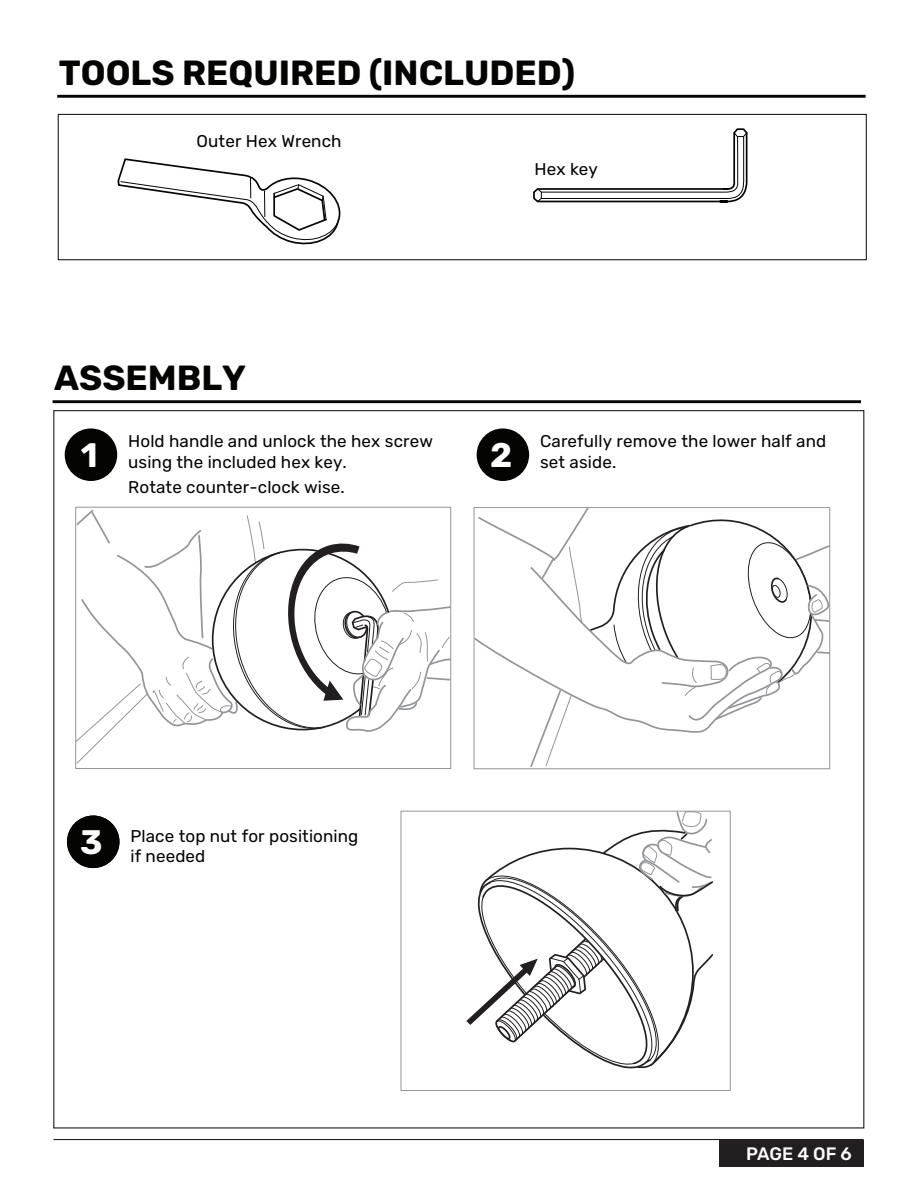
<style>
.page{position:relative;width:918px;height:1188px;background:#fff}
.page>*{position:absolute;margin:0;border:0;box-sizing:border-box;transform-origin:0 0}
.t1{font:700 34.95px "Rubik";color:#040503}
.t2{font:700 34.05px "Rubik";color:#fff}
.t3{font:500 18px "Rubik";letter-spacing:-.005em;color:#fff}
.t4{font:16.95px/20.4px "Rubik";letter-spacing:.005em;color:#040503}
</style>
<div class="page">
<div style="left:719px;top:1140px;width:145px;height:26px;background:#231f20"></div>
<hr style="left:54px;top:1139px;width:810px;height:1px;background:#231f20">
<hr style="left:53px;top:400px;width:808px;height:3px;background:#040503">
<div style="left:65px;top:428px;width:52px;height:53px;background:#040503;border-radius:50%"></div>
<div style="left:477px;top:428px;width:52px;height:53px;background:#040503;border-radius:50%"></div>
<svg style="left:117px;top:158px;width:224px;height:87px"></svg>
<hr style="left:57px;top:95px;width:809px;height:3px;background:#040503">
<div style="left:58px;top:114px;width:809px;height:146px;border:1px solid #040503"></div>
<svg style="left:533px;top:128px;width:215px;height:75px"></svg>
<svg style="left:473px;top:507px;width:358px;height:262px"></svg>
<svg style="left:75px;top:508px;width:377px;height:256px"></svg>
<div style="left:67px;top:816px;width:52px;height:52px;background:#040503;border-radius:50%"></div>
<div style="left:401px;top:811px;width:330px;height:280px;border:1px solid #939598"></div>
<svg style="left:466px;top:810px;width:248px;height:259px"></svg>
<h1 class="t1" style="left:59px;top:52px;width:518px">TOOLS REQUIRED (INCLUDED)</h1>
<p class="t4" style="left:197px;top:132px;width:147px">Outer Hex Wrench</p>
<p class="t4" style="left:535px;top:160px;width:65px">Hex key</p>
<h1 class="t1" style="left:54px;top:357px;width:193px">ASSEMBLY</h1>
<h2 class="t2" style="left:81px;top:435px;width:18px">1</h2>
<p class="t4" style="left:128px;top:432px;width:306px">Hold handle and unlock the hex screw using the included hex key.</p>
<p class="t4" style="left:128px;top:477px;width:218px">Rotate counter-clock wise.</p>
<h2 class="t2" style="left:490px;top:435px;width:24px">2</h2>
<p class="t4" style="left:540px;top:432px;width:288px">Carefully remove the lower half and set aside.</p>
<h2 class="t2" style="left:80px;top:822px;width:24px">3</h2>
<p class="t4" style="left:130px;top:827px;width:229px">Place top nut for positioning if needed</p>
<p class="t3" style="left:746px;top:1140px;width:107px">PAGE 4 OF 6</p>
</div>
